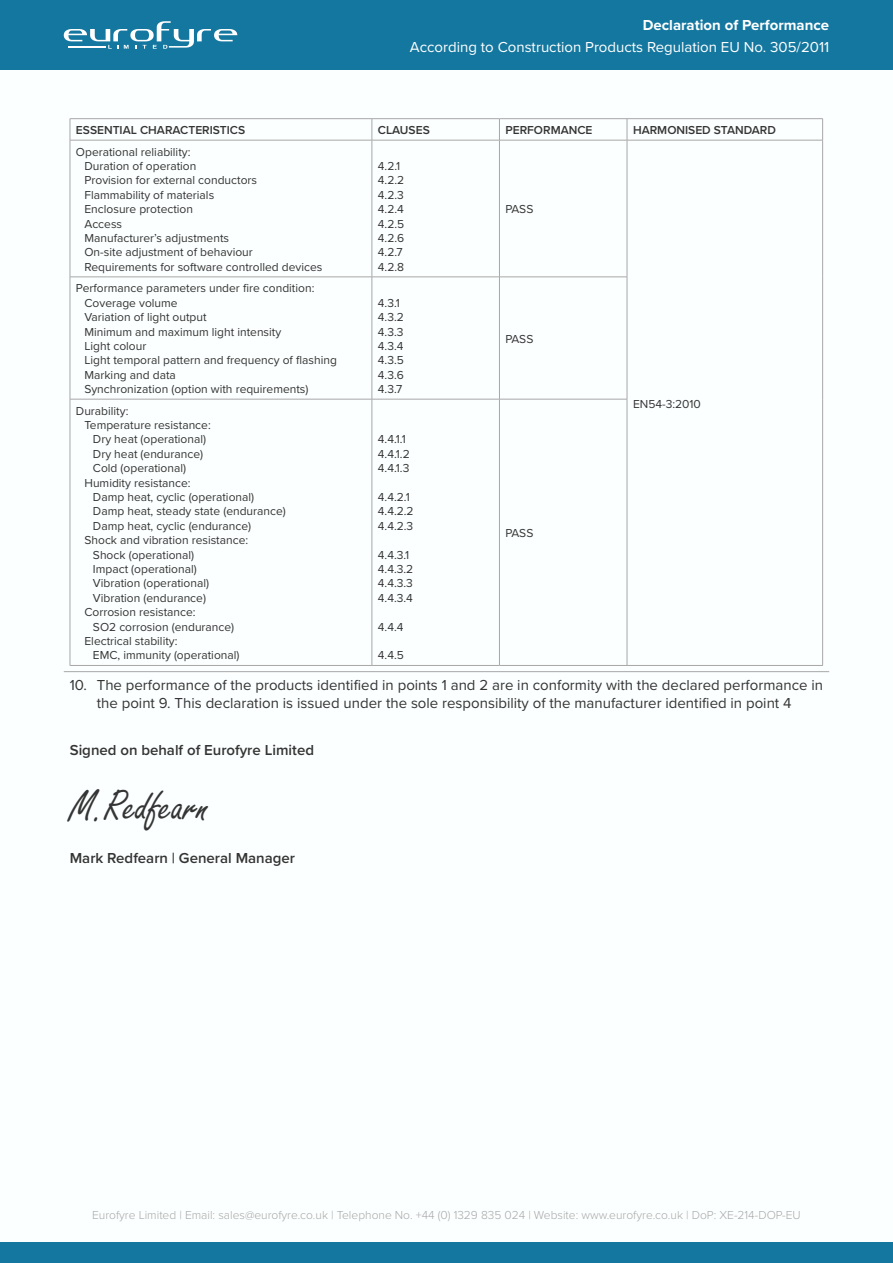
<style>
.page{position:relative;width:893px;height:1263px;background:#fff}
.page>*{position:absolute;margin:0;border:0;box-sizing:border-box;transform-origin:0 0}
.Sub_Header{font:45px "Freestyle Script";color:#343434}
.t1{font:15px/18px "Proxima Nova";color:#343434;text-align:center}
.Sub_Header-2{font:600 15px "Proxima Nova";color:#343434}
.t2{font:15px "Proxima Nova";color:#fff}
.t3{font:700 15px "Proxima Nova";color:#fff}
.Sub_Header-3{font:12px "Proxima Nova";color:#343434}
.t4{font:300 12px "Proxima Nova";color:#a7a7a8}
.Sub_Header-4{font:600 12px "Proxima Nova";color:#343434}
</style>
<div class="page">
<div style="left:0;top:1242px;width:893px;height:21px;background:#14779f"></div>
<div style="left:0;top:0;width:893px;height:70px;background:#14779f"></div>
<svg style="left:64px;top:21px;width:173px;height:28px"></svg>
<hr style="left:64px;top:671px;width:765px;height:1px;background:#a7a7a8">
<hr style="left:70px;top:118px;width:302px;height:1px;background:#a7a7a8">
<svg style="left:70px;top:119px;width:1px;height:21px"></svg>
<hr style="left:372px;top:118px;width:127px;height:1px;background:#a7a7a8">
<svg style="left:372px;top:119px;width:1px;height:21px"></svg>
<hr style="left:499px;top:118px;width:128px;height:1px;background:#a7a7a8">
<svg style="left:499px;top:119px;width:1px;height:21px"></svg>
<hr style="left:627px;top:118px;width:196px;height:1px;background:#a7a7a8">
<svg style="left:627px;top:119px;width:1px;height:21px"></svg>
<svg style="left:822px;top:119px;width:1px;height:21px"></svg>
<hr style="left:70px;top:140px;width:302px;height:1px;background:#a7a7a8">
<hr style="left:70px;top:140px;width:1px;height:137px;background:#a7a7a8">
<hr style="left:372px;top:140px;width:127px;height:1px;background:#a7a7a8">
<hr style="left:372px;top:140px;width:1px;height:137px;background:#a7a7a8">
<hr style="left:499px;top:140px;width:128px;height:1px;background:#a7a7a8">
<hr style="left:499px;top:140px;width:1px;height:137px;background:#a7a7a8">
<hr style="left:627px;top:140px;width:196px;height:1px;background:#a7a7a8">
<hr style="left:627px;top:140px;width:1px;height:137px;background:#a7a7a8">
<hr style="left:822px;top:140px;width:1px;height:137px;background:#a7a7a8">
<hr style="left:822px;top:277px;width:1px;height:122px;background:#a7a7a8">
<hr style="left:822px;top:399px;width:1px;height:266px;background:#a7a7a8">
<hr style="left:627px;top:665px;width:196px;height:1px;background:#a7a7a8">
<hr style="left:70px;top:277px;width:302px;height:1px;background:#a7a7a8">
<hr style="left:70px;top:277px;width:1px;height:122px;background:#a7a7a8">
<hr style="left:372px;top:277px;width:127px;height:1px;background:#a7a7a8">
<hr style="left:372px;top:277px;width:1px;height:122px;background:#a7a7a8">
<hr style="left:499px;top:277px;width:128px;height:1px;background:#a7a7a8">
<hr style="left:499px;top:277px;width:1px;height:122px;background:#a7a7a8">
<hr style="left:627px;top:277px;width:1px;height:122px;background:#a7a7a8">
<hr style="left:70px;top:399px;width:302px;height:1px;background:#a7a7a8">
<hr style="left:70px;top:399px;width:1px;height:266px;background:#a7a7a8">
<hr style="left:372px;top:399px;width:127px;height:1px;background:#a7a7a8">
<hr style="left:372px;top:399px;width:1px;height:266px;background:#a7a7a8">
<hr style="left:499px;top:399px;width:128px;height:1px;background:#a7a7a8">
<hr style="left:499px;top:399px;width:1px;height:266px;background:#a7a7a8">
<hr style="left:627px;top:399px;width:1px;height:266px;background:#a7a7a8">
<hr style="left:70px;top:665px;width:302px;height:1px;background:#a7a7a8">
<hr style="left:372px;top:665px;width:127px;height:1px;background:#a7a7a8">
<hr style="left:499px;top:665px;width:128px;height:1px;background:#a7a7a8">
<p class="t3" style="left:643px;top:14px;width:188px">Declaration of Performance</p>
<p class="t2" style="left:410px;top:36px;width:421px">According to Construction Products Regulation EU No. 305/2011</p>
<p class="Sub_Header-4" style="left:76px;top:121px;width:171px">ESSENTIAL CHARACTERISTICS</p>
<p class="Sub_Header-4" style="left:378px;top:121px;width:53px">CLAUSES</p>
<p class="Sub_Header-4" style="left:505px;top:121px;width:89px">PERFORMANCE</p>
<p class="Sub_Header-4" style="left:633px;top:121px;width:144px">HARMONISED STANDARD</p>
<p class="Sub_Header-3" style="left:76px;top:143px;width:116px">Operational reliability:</p>
<p class="Sub_Header-3" style="left:84px;top:157px;width:113px">Duration of operation</p>
<p class="Sub_Header-3" style="left:84px;top:171px;width:174px">Provision for external conductors</p>
<p class="Sub_Header-3" style="left:84px;top:186px;width:131px">Flammability of materials</p>
<p class="Sub_Header-3" style="left:84px;top:200px;width:110px">Enclosure protection</p>
<p class="Sub_Header-3" style="left:84px;top:215px;width:39px">Access</p>
<p class="Sub_Header-3" style="left:84px;top:229px;width:146px">Manufacturer’s adjustments</p>
<p class="Sub_Header-3" style="left:84px;top:243px;width:170px">On-site adjustment of behaviour</p>
<p class="Sub_Header-3" style="left:84px;top:258px;width:239px">Requirements for software controlled devices</p>
<p class="Sub_Header-3" style="left:378px;top:157px;width:24px">4.2.1</p>
<p class="Sub_Header-3" style="left:378px;top:171px;width:28px">4.2.2</p>
<p class="Sub_Header-3" style="left:378px;top:186px;width:27px">4.2.3</p>
<p class="Sub_Header-3" style="left:378px;top:200px;width:27px">4.2.4</p>
<p class="Sub_Header-3" style="left:378px;top:215px;width:28px">4.2.5</p>
<p class="Sub_Header-3" style="left:378px;top:229px;width:28px">4.2.6</p>
<p class="Sub_Header-3" style="left:378px;top:243px;width:26px">4.2.7</p>
<p class="Sub_Header-3" style="left:378px;top:258px;width:28px">4.2.8</p>
<p class="Sub_Header-3" style="left:505px;top:200px;width:29px">PASS</p>
<p class="Sub_Header-3" style="left:76px;top:279px;width:240px">Performance parameters under fire condition:</p>
<p class="Sub_Header-3" style="left:84px;top:294px;width:95px">Coverage volume</p>
<p class="Sub_Header-3" style="left:84px;top:308px;width:124px">Variation of light output</p>
<p class="Sub_Header-3" style="left:84px;top:323px;width:198px">Minimum and maximum light intensity</p>
<p class="Sub_Header-3" style="left:84px;top:337px;width:63px">Light colour</p>
<p class="Sub_Header-3" style="left:84px;top:351px;width:254px">Light temporal pattern and frequency of flashing</p>
<p class="Sub_Header-3" style="left:84px;top:366px;width:93px">Marking and data</p>
<p class="Sub_Header-3" style="left:84px;top:380px;width:226px">Synchronization (option with requirements)</p>
<p class="Sub_Header-3" style="left:76px;top:402px;width:54px">Durability:</p>
<p class="Sub_Header-3" style="left:84px;top:416px;width:128px">Temperature resistance:</p>
<p class="Sub_Header-3" style="left:93px;top:430px;width:115px">Dry heat (operational)</p>
<p class="Sub_Header-3" style="left:93px;top:445px;width:112px">Dry heat (endurance)</p>
<p class="Sub_Header-3" style="left:93px;top:459px;width:95px">Cold (operational)</p>
<p class="Sub_Header-3" style="left:84px;top:474px;width:108px">Humidity resistance:</p>
<p class="Sub_Header-3" style="left:93px;top:488px;width:163px">Damp heat, cyclic (operational)</p>
<p class="Sub_Header-3" style="left:93px;top:502px;width:194px">Damp heat, steady state (endurance)</p>
<p class="Sub_Header-3" style="left:93px;top:517px;width:160px">Damp heat, cyclic (endurance)</p>
<p class="Sub_Header-3" style="left:84px;top:531px;width:165px">Shock and vibration resistance:</p>
<p class="Sub_Header-3" style="left:93px;top:546px;width:103px">Shock (operational)</p>
<p class="Sub_Header-3" style="left:93px;top:560px;width:105px">Impact (operational)</p>
<p class="Sub_Header-3" style="left:93px;top:574px;width:118px">Vibration (operational)</p>
<p class="Sub_Header-3" style="left:93px;top:589px;width:115px">Vibration (endurance)</p>
<p class="Sub_Header-3" style="left:84px;top:603px;width:113px">Corrosion resistance:</p>
<p class="Sub_Header-3" style="left:93px;top:618px;width:143px">SO2 corrosion (endurance)</p>
<p class="Sub_Header-3" style="left:84px;top:632px;width:95px">Electrical stability:</p>
<p class="Sub_Header-3" style="left:93px;top:646px;width:148px">EMC, immunity (operational)</p>
<p class="Sub_Header-3" style="left:378px;top:294px;width:24px">4.3.1</p>
<p class="Sub_Header-3" style="left:378px;top:308px;width:27px">4.3.2</p>
<p class="Sub_Header-3" style="left:378px;top:323px;width:27px">4.3.3</p>
<p class="Sub_Header-3" style="left:378px;top:337px;width:27px">4.3.4</p>
<p class="Sub_Header-3" style="left:378px;top:351px;width:27px">4.3.5</p>
<p class="Sub_Header-3" style="left:378px;top:366px;width:27px">4.3.6</p>
<p class="Sub_Header-3" style="left:378px;top:380px;width:26px">4.3.7</p>
<p class="Sub_Header-3" style="left:378px;top:430px;width:29px">4.4.1.1</p>
<p class="Sub_Header-3" style="left:378px;top:445px;width:33px">4.4.1.2</p>
<p class="Sub_Header-3" style="left:378px;top:459px;width:33px">4.4.1.3</p>
<p class="Sub_Header-3" style="left:378px;top:488px;width:33px">4.4.2.1</p>
<p class="Sub_Header-3" style="left:378px;top:502px;width:37px">4.4.2.2</p>
<p class="Sub_Header-3" style="left:378px;top:517px;width:37px">4.4.2.3</p>
<p class="Sub_Header-3" style="left:378px;top:546px;width:33px">4.4.3.1</p>
<p class="Sub_Header-3" style="left:378px;top:560px;width:37px">4.4.3.2</p>
<p class="Sub_Header-3" style="left:378px;top:574px;width:37px">4.4.3.3</p>
<p class="Sub_Header-3" style="left:378px;top:589px;width:37px">4.4.3.4</p>
<p class="Sub_Header-3" style="left:378px;top:618px;width:27px">4.4.4</p>
<p class="Sub_Header-3" style="left:378px;top:646px;width:27px">4.4.5</p>
<p class="Sub_Header-3" style="left:505px;top:330px;width:29px">PASS</p>
<p class="Sub_Header-3" style="left:505px;top:524px;width:29px">PASS</p>
<p class="Sub_Header-3" style="left:633px;top:395px;width:69px">EN54-3:2010</p>
<p class="t1" style="left:70px;top:675px;width:755px">10. The performance of the products identified in points 1 and 2 are in conformity with the declared performance in the point 9. This declaration is issued under the sole responsibility of the manufacturer identified in point 4</p>
<p class="Sub_Header-2" style="left:70px;top:739px;width:246px">Signed on behalf of Eurofyre Limited</p>
<p class="Sub_Header" style="left:70px;top:781px;width:141px">M.Redfearn</p>
<p class="Sub_Header-2" style="left:70px;top:847px;width:227px">Mark Redfearn | General Manager</p>
<p class="t4" style="left:92px;top:1206px;width:710px">Eurofyre Limited | Email: sales@eurofyre.co.uk | Telephone No. +44 (0) 1329 835 024 | Website: www.eurofyre.co.uk | DoP: XE-214-DOP-EU</p>
</div>
